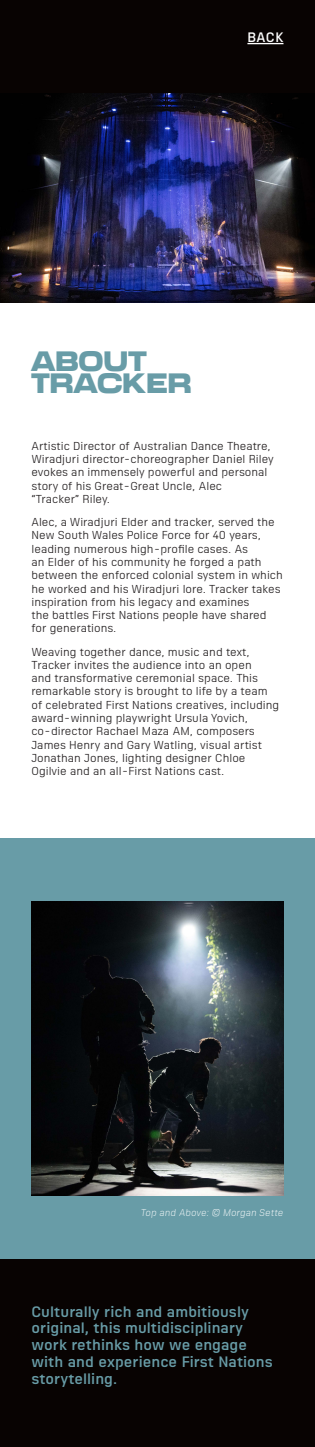
<style>
.page{position:relative;width:315px;height:1447px;background:#fff}
.page>*{position:absolute;margin:0;border:0;box-sizing:border-box;transform-origin:0 0}
.t1{font:900 28px "Universo";letter-spacing:.02em;color:#689ca7}
.t2{font:600 14.7px/16.8px "Sizmo Pro";letter-spacing:.005em;color:#689ca7}
.t3{font:600 13.3px "Sizmo Pro";color:#fff}
.t4{font:11.2px/13.3px "Sizmo Pro";letter-spacing:.005em;color:#231f20}
.t5{font:italic 300 9.45px "Sizmo Pro";letter-spacing:.005em;color:#fff}
</style>
<div class="page">
<img style="left:0;top:92px;width:315px;height:210px">
<div style="left:0;top:1249px;width:315px;height:198px;background:#080302"></div>
<div style="left:0;top:0;width:315px;height:92px;background:#080302"></div>
<hr style="left:247px;top:43px;width:36px;height:1px;background:#fff">
<div style="left:0;top:838px;width:315px;height:420px;background:#689ca7"></div>
<img style="left:31px;top:901px;width:253px;height:294px">
<svg style="left:244px;top:1114px;width:3px;height:5px"></svg>
<p class="t3" style="left:247px;top:26px;width:38px">BACK</p>
<p class="t1" style="left:31px;top:339px;width:117px">ABOUT</p>
<p class="t1" style="left:31px;top:362px;width:161px">TRACKER</p>
<p class="t4" style="left:31px;top:438px;width:244px">Artistic Director of Australian Dance Theatre, Wiradjuri director-choreographer Daniel Riley evokes an immensely powerful and personal story of his Great-Great Uncle, Alec<br>“Tracker” Riley.</p>
<p class="t4" style="left:31px;top:514px;width:253px">Alec, a Wiradjuri Elder and tracker, served the New South Wales Police Force for 40 years, leading numerous high-profile cases. As<br>an Elder of his community he forged a path between the enforced colonial system in which he worked and his Wiradjuri lore. Tracker takes inspiration from his legacy and examines<br>the battles First Nations people have shared for generations.</p>
<p class="t4" style="left:31px;top:644px;width:249px">Weaving together dance, music and text, Tracker invites the audience into an open<br>and transformative ceremonial space. This remarkable story is brought to life by a team of celebrated First Nations creatives, including award-winning playwright Ursula Yovich, co-director Rachael Maza AM, composers James Henry and Gary Watling, visual artist Jonathan Jones, lighting designer Chloe Ogilvie and an all-First Nations cast.</p>
<p class="t5" style="left:141px;top:1205px;width:144px">Top and Above: © Morgan Sette</p>
<p class="t2" style="left:31px;top:1301px;width:243px">Culturally rich and ambitiously original, this multidisciplinary work rethinks how we engage with and experience First Nations storytelling.</p>
</div>
